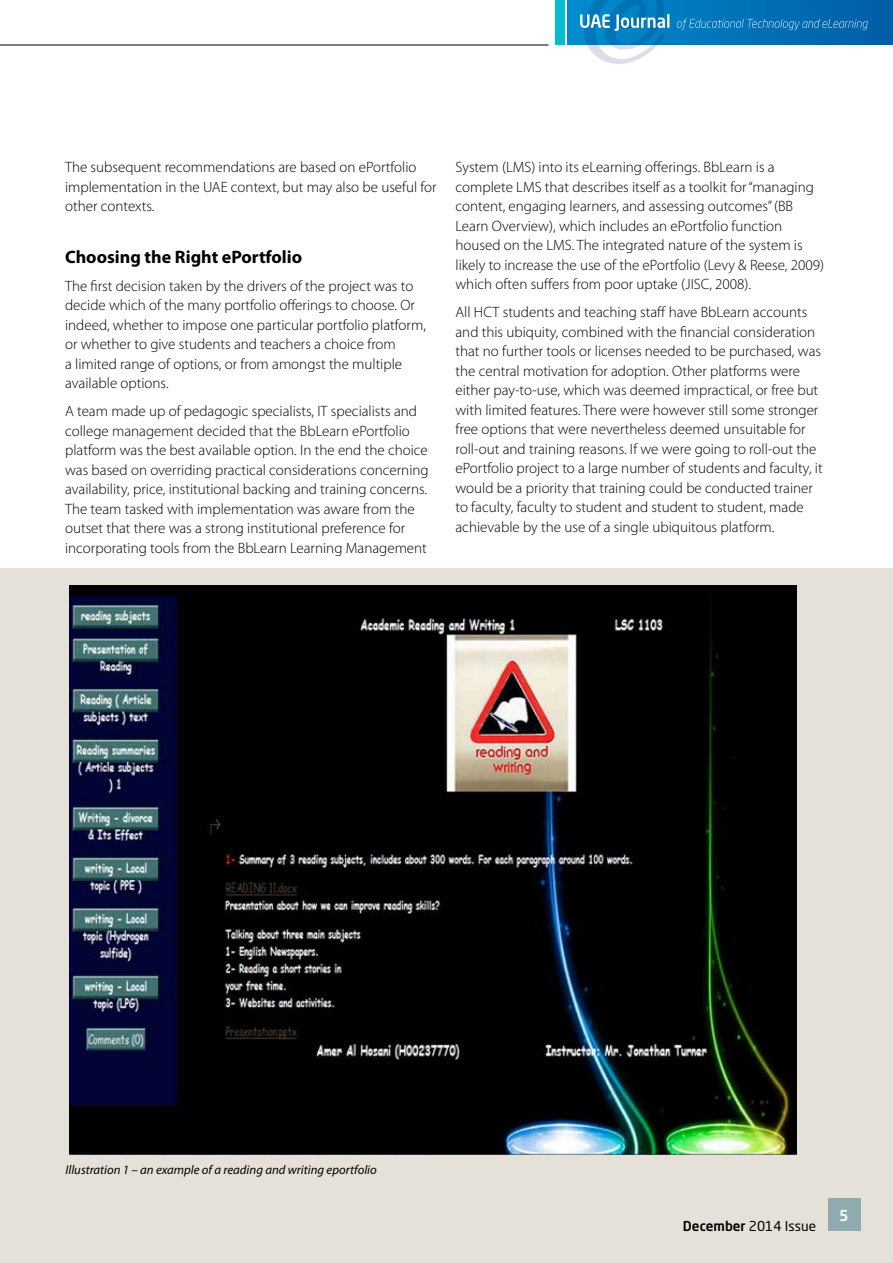
<style>
.page{position:relative;width:893px;height:1263px;background:#fff}
.page>*{position:absolute;margin:0;border:0;box-sizing:border-box;transform-origin:0 0}
.t1{font:700 18px "Myriad Pro";color:#000}
.t2{font:300 15px/19.5px "Myriad Pro";color:#000}
.t3{font:500 15px "Neo Sans Std";color:#fff}
.t4{font:13.5px "Neo Sans Std";color:#000}
.t5{font:italic 12.75px "Myriad Pro";color:#000}
.s1{font-weight:500}
</style>
<div class="page">
<div style="left:0;top:569px;width:893px;height:694px;background:#e5e1d9"></div>
<img style="left:69px;top:585px;width:727px;height:569px">
<svg style="left:568px;top:0;width:325px;height:45px;background:#006eb4"></svg>
<div style="left:555px;top:0;width:9px;height:45px;background:#00bdcf"></div>
<svg style="left:580px;top:0;width:89px;height:64px"></svg>
<svg style="left:677px;top:19px;width:191px;height:11px;background:#2080bd"></svg>
<hr style="left:0;top:45px;width:549px;height:1px;background:#000">
<div style="left:827px;top:1198px;width:33px;height:33px;background:#8fabaf"></div>
<p class="t2" style="left:65px;top:158px;width:373px">The subsequent recommendations are based on ePortfolio implementation in the UAE context, but may also be useful for other contexts.</p>
<p class="t1" style="left:65px;top:245px;width:239px">Choosing the Right ePortfolio</p>
<p class="t2" style="left:65px;top:276px;width:362px">The first decision taken by the drivers of the project was to decide which of the many portfolio offerings to choose. Or indeed, whether to impose one particular portfolio platform, or whether to give students and teachers a choice from<br>a limited range of options, or from amongst the multiple available options.</p>
<p class="t2" style="left:65px;top:402px;width:365px">A team made up of pedagogic specialists, IT specialists and college management decided that the BbLearn ePortfolio platform was the best available option. In the end the choice was based on overriding practical considerations concerning availability, price, institutional backing and training concerns.<br>The team tasked with implementation was aware from the outset that there was a strong institutional preference for incorporating tools from the BbLearn Learning Management</p>
<p class="t2" style="left:455px;top:158px;width:370px">System (LMS) into its eLearning offerings. BbLearn is a complete LMS that describes itself as a toolkit for “managing content, engaging learners, and assessing outcomes” (BB Learn Overview), which includes an ePortfolio function housed on the LMS. The integrated nature of the system is likely to increase the use of the ePortfolio (Levy &amp; Reese, 2009) which often suffers from poor uptake (JISC, 2008).</p>
<p class="t2" style="left:455px;top:303px;width:369px">All HCT students and teaching staff have BbLearn accounts and this ubiquity, combined with the financial consideration that no further tools or licenses needed to be purchased, was the central motivation for adoption. Other platforms were either pay-to-use, which was deemed impractical, or free but with limited features. There were however still some stronger free options that were nevertheless deemed unsuitable for roll-out and training reasons. If we were going to roll-out the ePortfolio project to a large number of students and faculty, it would be a priority that training could be conducted trainer to faculty, faculty to student and student to student, made achievable by the use of a single ubiquitous platform.</p>
<p class="t5" style="left:65px;top:1162px;width:313px">Illustration 1 – an example of a reading and writing eportfolio</p>
<p class="t4" style="left:683px;top:1218px;width:135px"><span class="s1">December</span> 2014 Issue</p>
<p class="t3" style="left:839px;top:1206px;width:11px">5</p>
</div>
